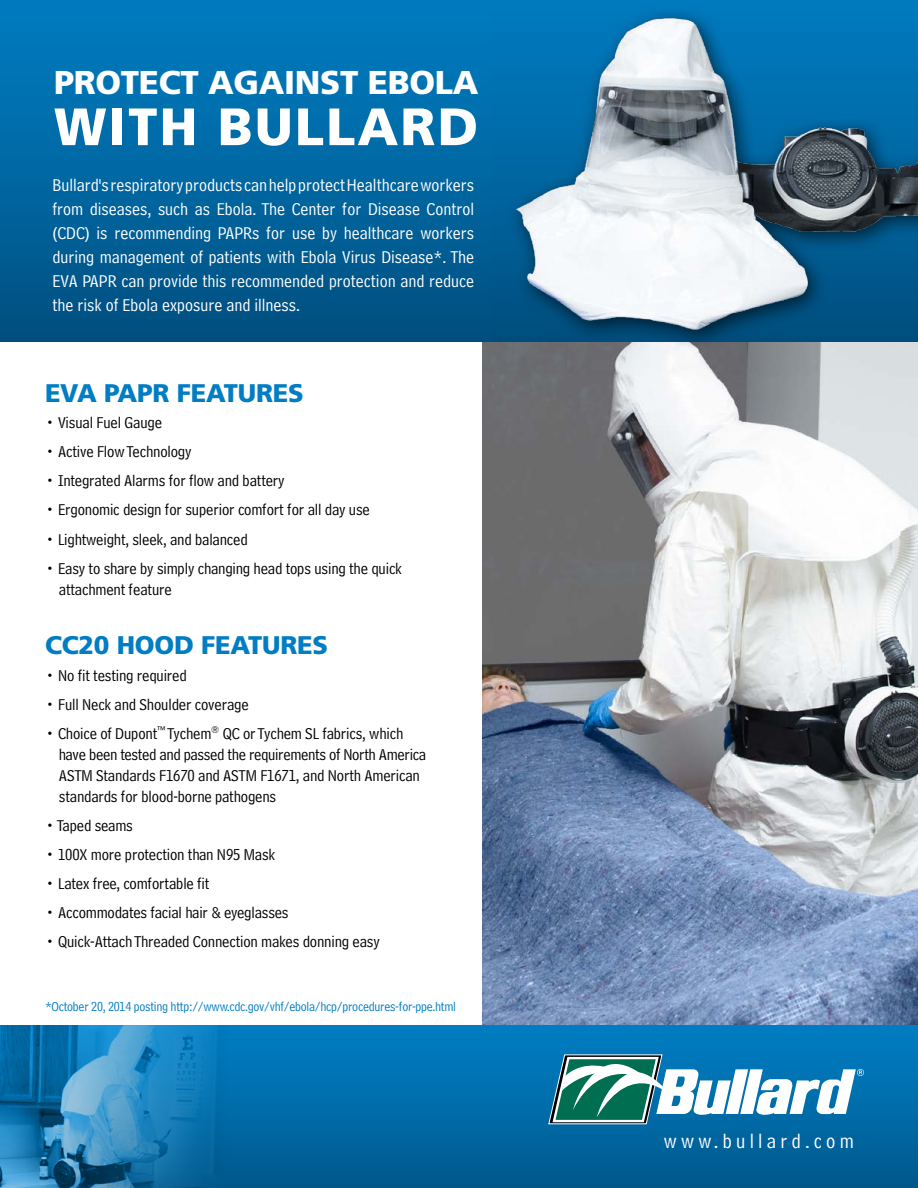
<style>
.page{position:relative;width:918px;height:1188px;background:#fff}
.page>*{position:absolute;margin:0;border:0;box-sizing:border-box;transform-origin:0 0}
.t1{font:900 52.5px "Frutiger";color:#fff}
.t2{font:900 33px "Frutiger";letter-spacing:-.01em;color:#fff}
.t3{font:900 25.5px "Frutiger";letter-spacing:-.01em;color:#007dc3}
.t4{font:21px "Bell Centennial Address";letter-spacing:.2em;color:#fff}
.t5{font:18px/24px "Bell Centennial Address";color:#fff;text-align:justify}
.t6{font:16.5px/21px "Bell Centennial Address";letter-spacing:-.01em;color:#000}
.t7{font:13.5px "Bell Centennial Address";letter-spacing:-.02em;color:#007dc3}
.s1{color:#fff}
</style>
<div class="page">
<img style="left:483px;top:341px;width:435px;height:684px">
<div style="left:0;top:1025px;width:918px;height:163px;background:linear-gradient(to bottom,#007ec5,#00598c)"></div>
<div style="left:0;top:0;width:918px;height:341px;background:linear-gradient(to bottom,#007dc3,#005080)"></div>
<svg style="left:548px;top:1054px;width:316px;height:71px"></svg>
<img style="left:490px;top:0;width:428px;height:374px">
<img style="left:0;top:1025px;width:301px;height:163px">
<h2 class="t2" style="left:54px;top:63px;width:42px">PROTECT</h2>
<h2 class="t2" style="left:208px;top:63px;width:272px">AGAINST EBOLA</h2>
<h1 class="t1" style="left:54px;top:95px;width:239px">WITH BULLARD</h1>
<p class="t5" style="left:52px;top:173px;width:423px">Bullard's respiratory products can help protect Healthcare workers from diseases, such as Ebola. The Center for Disease Control (CDC) is recommending PAPRs for use by healthcare workers during management of patients with Ebola Virus Disease*. The EVA PAPR can provide this recommended protection and reduce the risk of Ebola exposure and illness.</p>
<h3 class="t3" style="left:45px;top:377px;width:260px">EVA PAPR FEATURES</h3>
<p class="t6" style="left:45px;top:412px;width:119px">• Visual Fuel Gauge</p>
<p class="t6" style="left:45px;top:441px;width:148px">• Active Flow Technology</p>
<p class="t6" style="left:45px;top:470px;width:241px">• Integrated Alarms for flow and battery</p>
<p class="t6" style="left:45px;top:499px;width:326px">• Ergonomic design for superior comfort for all day use</p>
<p class="t6" style="left:45px;top:529px;width:204px">• Lightweight, sleek, and balanced</p>
<p class="t6" style="left:59px;top:558px;width:345px;text-indent:-14px">• Easy to share by simply changing head tops using the quick attachment feature</p>
<h3 class="t3" style="left:45px;top:630px;width:285px">CC20 HOOD FEATURES</h3>
<p class="t6" style="left:45px;top:665px;width:143px">• No fit testing required</p>
<p class="t6" style="left:45px;top:694px;width:205px">• Full Neck and Shoulder coverage</p>
<p class="t6" style="left:59px;top:723px;width:369px;text-indent:-14px">• Choice of Dupont<sup>™</sup> Tychem<sup>®</sup> QC or Tychem SL fabrics, which have been tested and passed the requirements of North America ASTM Standards F1670 and ASTM F1671, and North American standards for blood-borne pathogens</p>
<p class="t6" style="left:45px;top:815px;width:89px">• Taped seams</p>
<p class="t6" style="left:45px;top:844px;width:232px">• 100X more protection than N95 Mask</p>
<p class="t6" style="left:45px;top:873px;width:200px">• Latex free, comfortable fit<span class="s1">ith Du</span></p>
<p class="t6" style="left:45px;top:902px;width:272px">• Accommodates facial hair &amp; eyeglasses<span class="s1">h Du</span></p>
<p class="t6" style="left:45px;top:931px;width:336px">• Quick-Attach Threaded Connection makes donning easy</p>
<p class="t7" style="left:45px;top:998px;width:412px">*October 20, 2014 posting http://www.cdc.gov/vhf/ebola/hcp/procedures-for-ppe.html</p>
<p class="t4" style="left:664px;top:1129px;width:192px">www.bullard.com</p>
</div>
